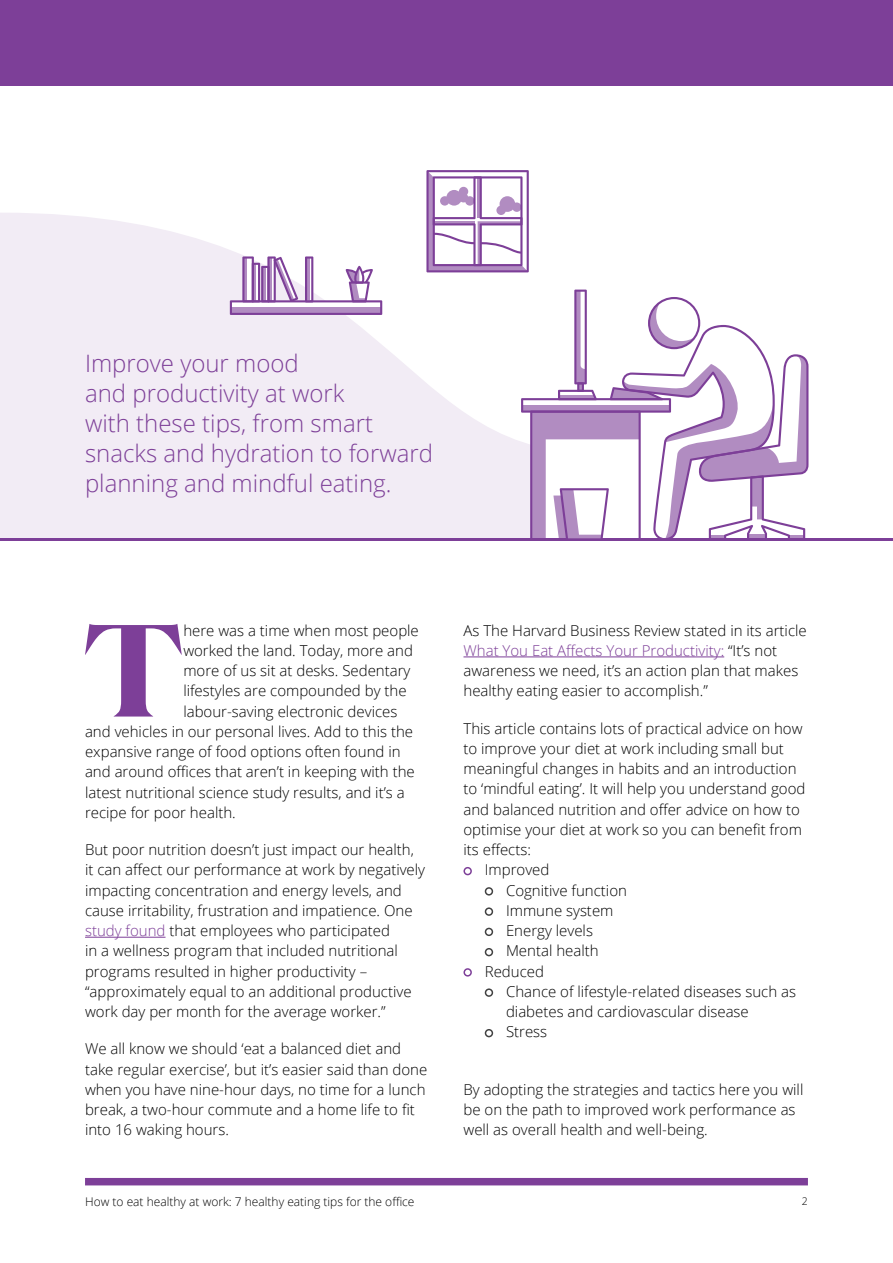
<style>
.page{position:relative;width:893px;height:1263px;background:#fff}
.page>*{position:absolute;margin:0;border:0;box-sizing:border-box;transform-origin:0 0}
.t1{font:700 130.65px "Domaine Display";color:#7d3f98}
.t2{font:300 24px/30px "Open Sans";color:#7d3f98}
.t3{font:300 15px/20.2px "Open Sans";color:#000}
.t4{font:300 12px "Open Sans";color:#000}
.t5{font:300 10.5px "Open Sans";color:#000}
.s1{color:#7d3f98}
</style>
<div class="page">
<svg style="left:0;top:213px;width:587px;height:325px;fill:#f2ecf5"></svg>
<div style="left:0;top:0;width:893px;height:85px;background:#7d3f98"></div>
<div style="left:85px;top:1178px;width:723px;height:7px;background:#7d3f98"></div>
<hr style="left:85px;top:937px;width:81px;height:1px;background:#7d3f98">
<hr style="left:463px;top:656px;width:261px;height:1px;background:#7d3f98">
<div style="left:463px;top:867px;width:9px;height:8px;border:2px solid #7d3f98;border-radius:50%"></div>
<div style="left:485px;top:887px;width:8px;height:8px;border:2px solid #414141;border-radius:50%"></div>
<div style="left:485px;top:907px;width:8px;height:9px;border:2px solid #414141;border-radius:50%"></div>
<div style="left:485px;top:928px;width:8px;height:8px;border:2px solid #414141;border-radius:50%"></div>
<div style="left:485px;top:948px;width:8px;height:8px;border:2px solid #414141;border-radius:50%"></div>
<div style="left:463px;top:968px;width:9px;height:8px;border:2px solid #7d3f98;border-radius:50%"></div>
<div style="left:485px;top:988px;width:8px;height:9px;border:2px solid #414141;border-radius:50%"></div>
<div style="left:485px;top:1029px;width:8px;height:8px;border:2px solid #414141;border-radius:50%"></div>
<hr style="left:0;top:538px;width:893px;height:2px;background:#7d3f98">
<svg style="left:521px;top:290px;width:287px;height:249px"></svg>
<svg style="left:230px;top:256px;width:152px;height:59px"></svg>
<svg style="left:426px;top:170px;width:103px;height:102px"></svg>
<p class="t2" style="left:85px;top:347px;width:349px">Improve your mood<br>and productivity at work<br>with these tips, from smart snacks and hydration to forward planning and mindful eating.</p>
<p class="t1" style="left:83px;top:575px;width:101px">T</p>
<p class="t3" style="left:183px;top:619px;width:237px">here was a time when most people</p>
<p class="t3" style="left:183px;top:640px;width:231px">worked the land. Today, more and</p>
<p class="t3" style="left:183px;top:660px;width:229px">more of us sit at desks. Sedentary</p>
<p class="t3" style="left:183px;top:680px;width:225px">lifestyles are compounded by the</p>
<p class="t3" style="left:183px;top:700px;width:216px">labour-saving electronic devices</p>
<p class="t3" style="left:85px;top:721px;width:330px">and vehicles in our personal lives. Add to this the</p>
<p class="t3" style="left:85px;top:741px;width:317px">expansive range of food options often found in</p>
<p class="t3" style="left:85px;top:761px;width:331px">and around offices that aren’t in keeping with the</p>
<p class="t3" style="left:85px;top:781px;width:321px">latest nutritional science study results, and it’s a</p>
<p class="t3" style="left:85px;top:802px;width:152px">recipe for poor health.</p>
<p class="t3" style="left:85px;top:839px;width:342px">But poor nutrition doesn’t just impact our health, it can affect our performance at work by negatively impacting concentration and energy levels, and cause irritability, frustration and impatience. One <span class="s1">study found</span> that employees who participated<br>in a wellness program that included nutritional programs resulted in higher productivity – “approximately equal to an additional productive work day per month for the average worker.”</p>
<p class="t3" style="left:85px;top:1038px;width:344px">We all know we should ‘eat a balanced diet and take regular exercise’, but it’s easier said than done when you have nine-hour days, no time for a lunch break, a two-hour commute and a home life to fit into 16 waking hours.</p>
<p class="t3" style="left:463px;top:619px;width:345px">As The Harvard Business Review stated in its article <span class="s1">What You Eat Affects Your Productivity:</span> “It’s not awareness we need, it’s an action plan that makes healthy eating easier to accomplish.”</p>
<p class="t3" style="left:463px;top:717px;width:343px">This article contains lots of practical advice on how to improve your diet at work including small but meaningful changes in habits and an introduction to ‘mindful eating’. It will help you understand good and balanced nutrition and offer advice on how to optimise your diet at work so you can benefit from its effects:</p>
<p class="t3" style="left:485px;top:859px;width:66px">Improved</p>
<p class="t3" style="left:506px;top:879px;width:122px">Cognitive function</p>
<p class="t3" style="left:506px;top:900px;width:109px">Immune system</p>
<p class="t3" style="left:506px;top:920px;width:88px">Energy levels</p>
<p class="t3" style="left:506px;top:940px;width:94px">Mental health</p>
<p class="t3" style="left:485px;top:960px;width:61px">Reduced</p>
<p class="t3" style="left:506px;top:981px;width:292px">Chance of lifestyle-related diseases such as diabetes and cardiovascular disease</p>
<p class="t3" style="left:506px;top:1021px;width:43px">Stress</p>
<p class="t3" style="left:463px;top:1079px;width:341px">By adopting the strategies and tactics here you will be on the path to improved work performance as well as overall health and well-being.</p>
<p class="t4" style="left:85px;top:1193px;width:331px">How to eat healthy at work: 7 healthy eating tips for the office</p>
<p class="t5" style="left:802px;top:1194px;width:7px">2</p>
</div>
